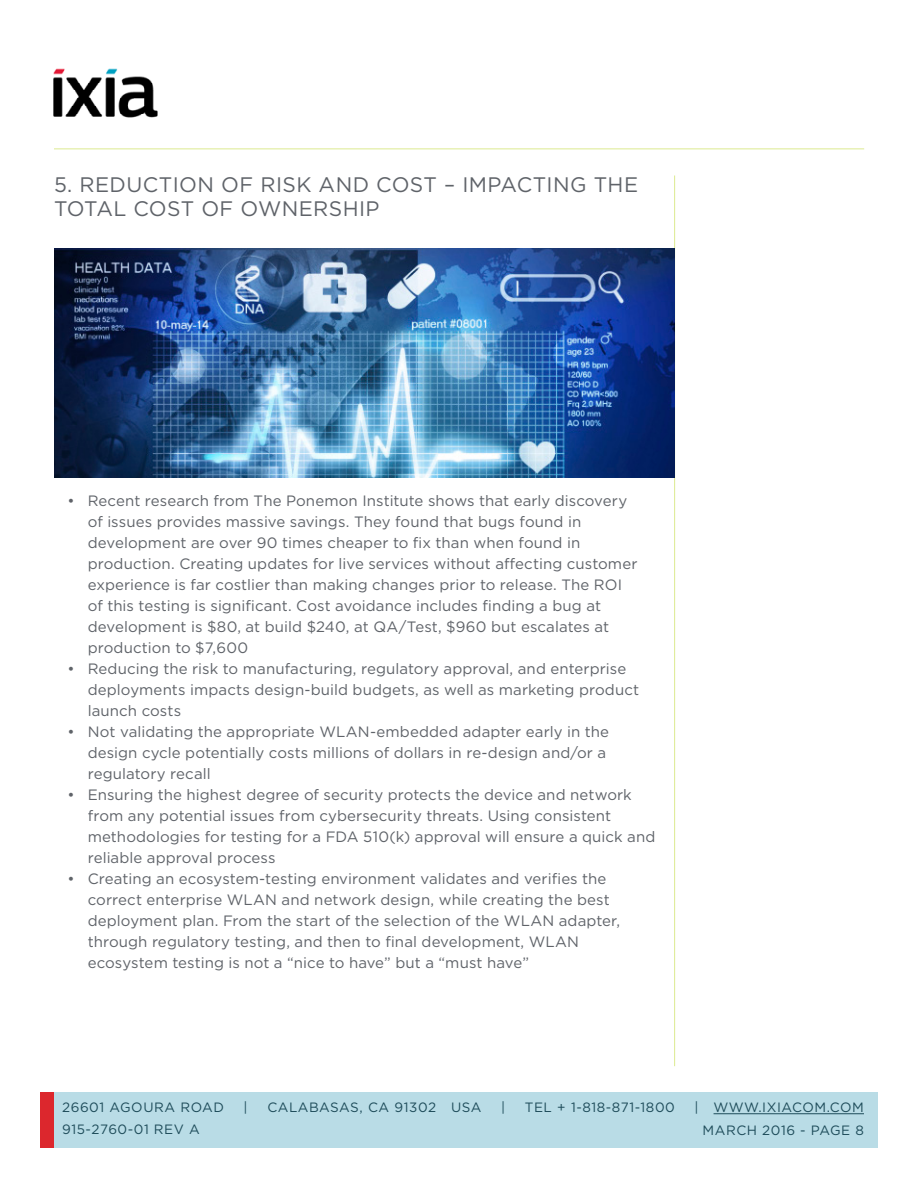
<style>
.page{position:relative;width:918px;height:1188px;background:#fff}
.page>*{position:absolute;margin:0;border:0;box-sizing:border-box;transform-origin:0 0}
.Subheader{font:21px/24px "Gotham";letter-spacing:.02em;color:#5f6369}
.t1{font:15px/21px "Gotham";letter-spacing:.005em;color:#5f6369}
.t2{font:13.5px "Gotham";letter-spacing:.04em;color:#1e4c5a}
</style>
<div class="page">
<hr style="left:54px;top:148px;width:810px;height:1px;background:#dcea90">
<img style="left:53px;top:68px;width:105px;height:50px">
<hr style="left:674px;top:176px;width:1px;height:890px;background:#dcea90">
<div style="left:40px;top:1093px;width:838px;height:55px;background:#b9dce6"></div>
<hr style="left:714px;top:1113px;width:150px;height:1px;background:#1e4c5a">
<div style="left:40px;top:1093px;width:14px;height:55px;background:#dc272d"></div>
<img style="left:54px;top:248px;width:620px;height:229px">
<p class="Subheader" style="left:54px;top:172px;width:586px">5. REDUCTION OF RISK AND COST – IMPACTING THE<br>TOTAL COST OF OWNERSHIP</p>
<p class="t1" style="left:88px;top:490px;width:551px;text-indent:-20px">• Recent research from The Ponemon Institute shows that early discovery of issues provides massive savings. They found that bugs found in development are over 90 times cheaper to fix than when found in production. Creating updates for live services without affecting customer experience is far costlier than making changes prior to release. The ROI of this testing is significant. Cost avoidance includes finding a bug at development is $80, at build $240, at QA/Test, $960 but escalates at production to $7,600</p>
<p class="t1" style="left:88px;top:658px;width:553px;text-indent:-20px">• Reducing the risk to manufacturing, regulatory approval, and enterprise deployments impacts design-build budgets, as well as marketing product launch costs</p>
<p class="t1" style="left:88px;top:721px;width:523px;text-indent:-20px">• Not validating the appropriate WLAN-embedded adapter early in the design cycle potentially costs millions of dollars in re-design and/or a regulatory recall</p>
<p class="t1" style="left:88px;top:784px;width:569px;text-indent:-20px">• Ensuring the highest degree of security protects the device and network from any potential issues from cybersecurity threats. Using consistent methodologies for testing for a FDA 510(k) approval will ensure a quick and reliable approval process</p>
<p class="t1" style="left:88px;top:868px;width:534px;text-indent:-20px">• Creating an ecosystem-testing environment validates and verifies the correct enterprise WLAN and network design, while creating the best deployment plan. From the start of the selection of the WLAN adapter, through regulatory testing, and then to final development, WLAN ecosystem testing is not a “nice to have” but a “must have”</p>
<p class="t2" style="left:62px;top:1099px;width:163px">26601 AGOURA ROAD</p>
<p class="t2" style="left:244px;top:1099px;width:6px">|</p>
<p class="t2" style="left:267px;top:1099px;width:216px">CALABASAS, CA 91302 USA</p>
<p class="t2" style="left:501px;top:1099px;width:6px">|</p>
<p class="t2" style="left:525px;top:1099px;width:151px">TEL + 1-818-871-1800</p>
<p class="t2" style="left:695px;top:1099px;width:171px">| WWW.IXIACOM.COM</p>
<p class="t2" style="left:62px;top:1121px;width:139px">915-2760-01 REV A</p>
<p class="t2" style="left:703px;top:1121px;width:163px">MARCH 2016 - PAGE 8</p>
</div>
